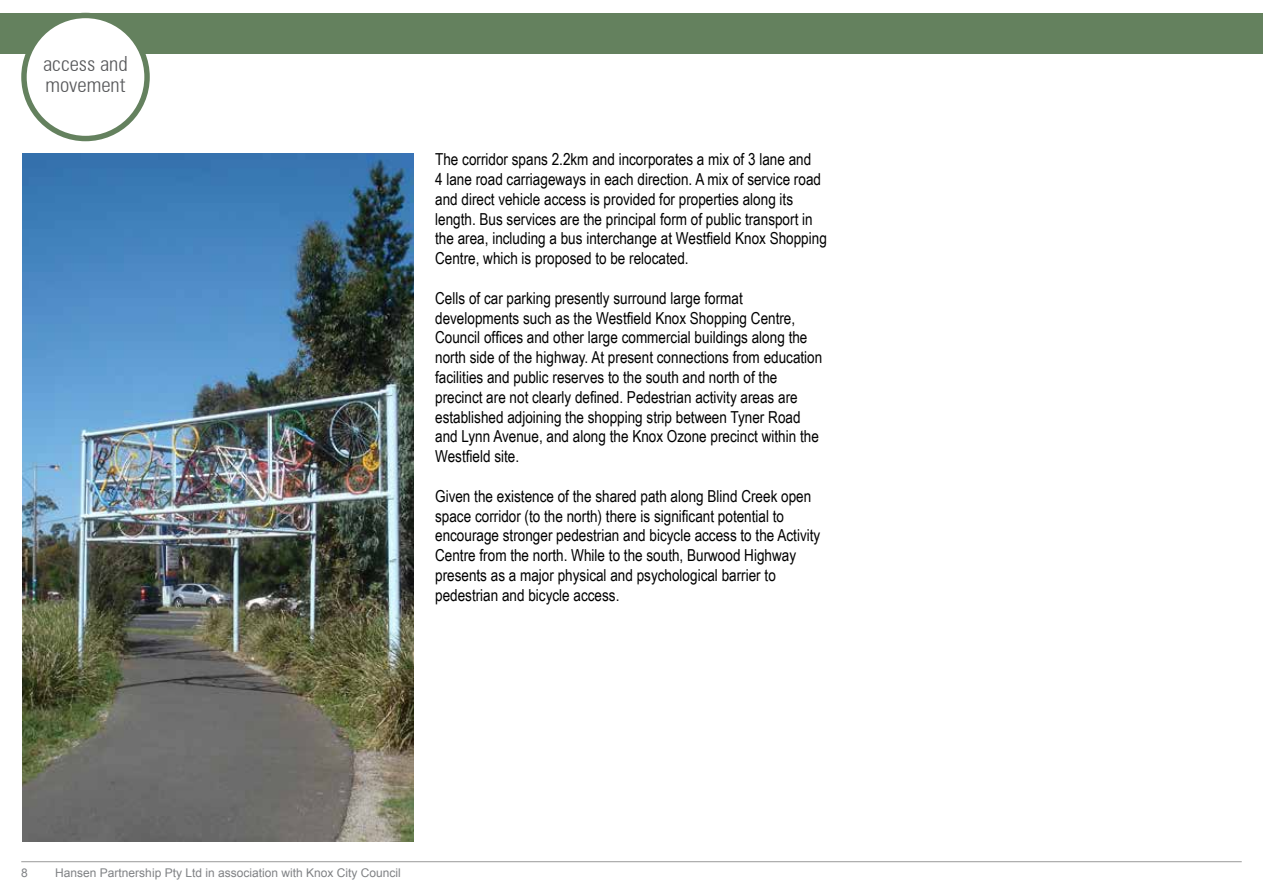
<style>
.page{position:relative;width:1263px;height:893px;background:#fff}
.page>*{position:absolute;margin:0;border:0;box-sizing:border-box;transform-origin:0 0}
.t1{font:300 condensed 20.85px/20.9px "Zurich BT";color:#58595b}
.t2{font:16.5px/19.8px "Arial Narrow";color:#000}
.t3{font:12px "Arial";color:#808285}
</style>
<div class="page">
<hr style="left:21px;top:861px;width:1221px;height:1px;background:#999">
<div style="left:0;top:13px;width:1263px;height:41px;background:#64815e"></div>
<div style="left:24px;top:15px;width:123px;height:124px;background:#fff;border-radius:50%"></div>
<div style="left:21px;top:13px;width:129px;height:128px;border:5px solid #64815e;border-radius:50%"></div>
<img style="left:22px;top:153px;width:392px;height:689px">
<p class="t1" style="left:43px;top:53px;width:86px">access and movement</p>
<p class="t2" style="left:435px;top:149px;width:393px">The corridor spans 2.2km and incorporates a mix of 3 lane and<br>4 lane road carriageways in each direction. A mix of service road and direct vehicle access is provided for properties along its length. Bus services are the principal form of public transport in the area, including a bus interchange at Westfield Knox Shopping Centre, which is proposed to be relocated.</p>
<p class="t2" style="left:435px;top:287px;width:389px">Cells of car parking presently surround large format developments such as the Westfield Knox Shopping Centre, Council offices and other large commercial buildings along the north side of the highway. At present connections from education facilities and public reserves to the south and north of the precinct are not clearly defined. Pedestrian activity areas are established adjoining the shopping strip between Tyner Road and Lynn Avenue, and along the Knox Ozone precinct within the Westfield site.</p>
<p class="t2" style="left:435px;top:485px;width:387px">Given the existence of the shared path along Blind Creek open space corridor (to the north) there is significant potential to encourage stronger pedestrian and bicycle access to the Activity Centre from the north. While to the south, Burwood Highway presents as a major physical and psychological barrier to pedestrian and bicycle access.</p>
<p class="t3" style="left:21px;top:865px;width:8px">8</p>
<p class="t3" style="left:55px;top:865px;width:347px">Hansen Partnership Pty Ltd in association with Knox City Council</p>
</div>
